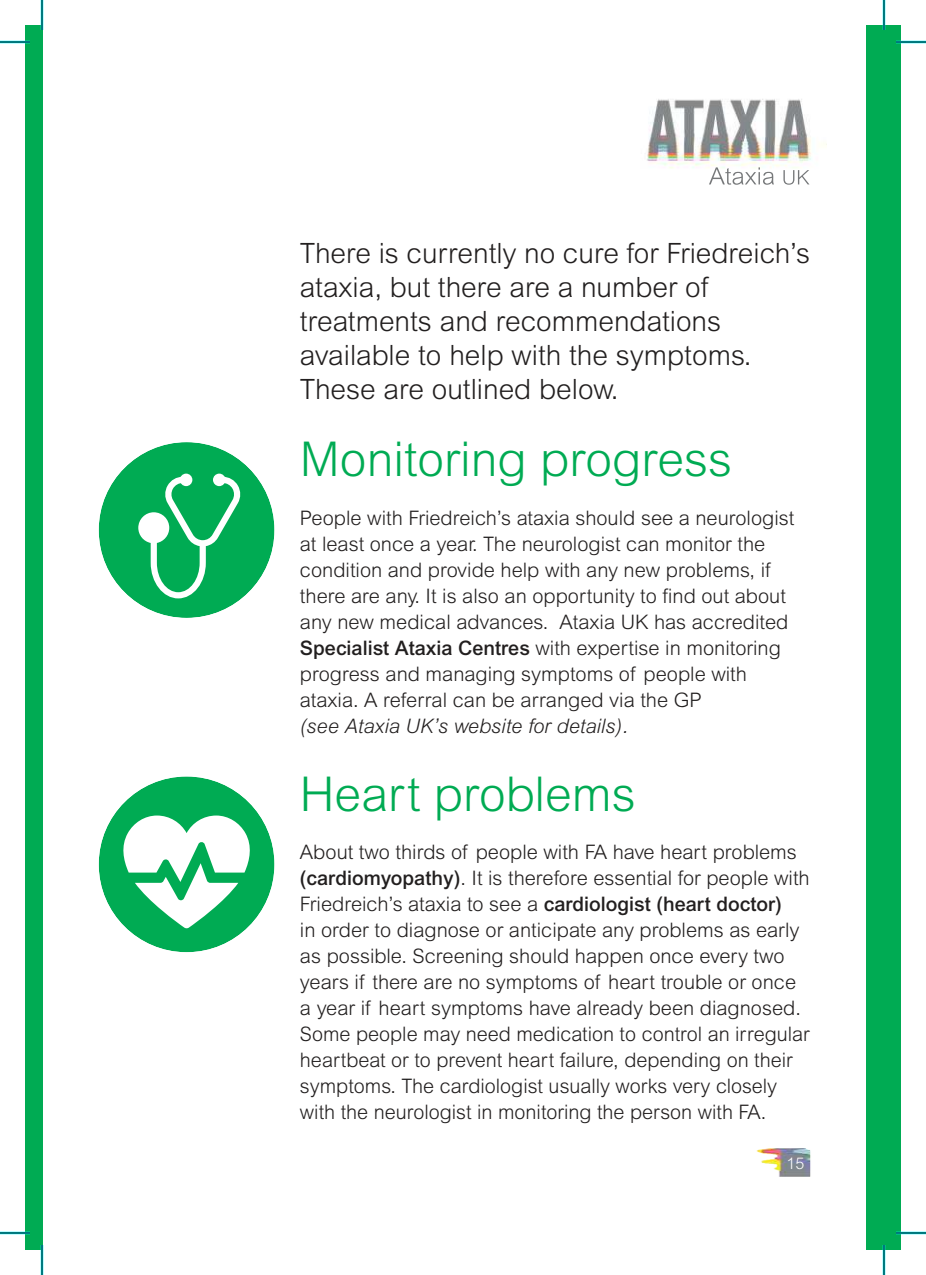
<style>
.page{position:relative;width:926px;height:1275px;background:#fff}
.page>*{position:absolute;margin:0;border:0;box-sizing:border-box;transform-origin:0 0}
.t1{font:300 48px "Arial";color:#00ab53}
.t2{font:300 28px/34px "Arial";color:#221f1f}
.t3{font:300 20px/26px "Arial";color:#221f1f}
.t4{font:italic 300 20px "Arial";color:#221f1f}
.t5{font:300 16px "Arial";color:#fff}
.s1{font-weight:500}
</style>
<div class="page">
<div style="left:25px;top:25px;width:17px;height:1225px;background:#00ab53"></div>
<img style="left:647px;top:99px;width:179px;height:70px">
<div style="left:867px;top:25px;width:34px;height:1225px;background:#00ab53"></div>
<svg style="left:709px;top:167px;width:65px;height:18px"></svg>
<svg style="left:783px;top:170px;width:26px;height:15px"></svg>
<svg style="left:99px;top:442px;width:175px;height:176px"></svg>
<svg style="left:99px;top:776px;width:175px;height:176px"></svg>
<img style="left:756px;top:1148px;width:55px;height:29px">
<hr style="left:0;top:41px;width:30px;height:2px;background:#00f6ff">
<hr style="left:896px;top:41px;width:30px;height:2px;background:#00f6ff">
<hr style="left:0;top:1231px;width:30px;height:3px;background:#00f6ff">
<hr style="left:896px;top:1231px;width:30px;height:3px;background:#00f6ff">
<hr style="left:41px;top:0;width:2px;height:30px;background:#00f6ff">
<hr style="left:41px;top:1245px;width:2px;height:30px;background:#00f6ff">
<hr style="left:883px;top:0;width:2px;height:30px;background:#00f6ff">
<hr style="left:883px;top:1245px;width:2px;height:30px;background:#00f6ff">
<hr style="left:0;top:42px;width:30px;height:1px;background:#000">
<hr style="left:896px;top:42px;width:30px;height:1px;background:#000">
<hr style="left:0;top:1232px;width:30px;height:1px;background:#000">
<hr style="left:896px;top:1232px;width:30px;height:1px;background:#000">
<hr style="left:42px;top:0;width:1px;height:30px;background:#000">
<hr style="left:42px;top:1245px;width:1px;height:30px;background:#000">
<hr style="left:884px;top:0;width:1px;height:30px;background:#000">
<hr style="left:884px;top:1245px;width:1px;height:30px;background:#000">
<h2 class="t2" style="left:300px;top:238px;width:512px">There is currently no cure for Friedreich’s ataxia, but there are a number of treatments and recommendations available to help with the symptoms.<br>These are outlined below.</h2>
<h1 class="t1" style="left:300px;top:441px;width:434px">Monitoring progress</h1>
<p class="t3" style="left:300px;top:507px;width:496px">People with Friedreich’s ataxia should see a neurologist at least once a year. The neurologist can monitor the condition and provide help with any new problems, if there are any. It is also an opportunity to find out about any new medical advances. Ataxia UK has accredited <span class="s1">Specialist Ataxia Centres</span> with expertise in monitoring progress and managing symptoms of people with ataxia. A referral can be arranged via the GP</p>
<p class="t4" style="left:300px;top:718px;width:329px">(see Ataxia UK’s website for details).</p>
<h1 class="t1" style="left:300px;top:775px;width:337px">Heart problems</h1>
<p class="t3" style="left:300px;top:841px;width:511px">About two thirds of people with FA have heart problems <span class="s1">(cardiomyopathy)</span>. It is therefore essential for people with Friedreich’s ataxia to see a <span class="s1">cardiologist (heart doctor)<br></span>in order to diagnose or anticipate any problems as early as possible. Screening should happen once every two years if there are no symptoms of heart trouble or once a year if heart symptoms have already been diagnosed.<br>Some people may need medication to control an irregular heartbeat or to prevent heart failure, depending on their symptoms. The cardiologist usually works very closely with the neurologist in monitoring the person with FA.</p>
<p class="t5" style="left:786px;top:1157px;width:19px">15</p>
</div>
